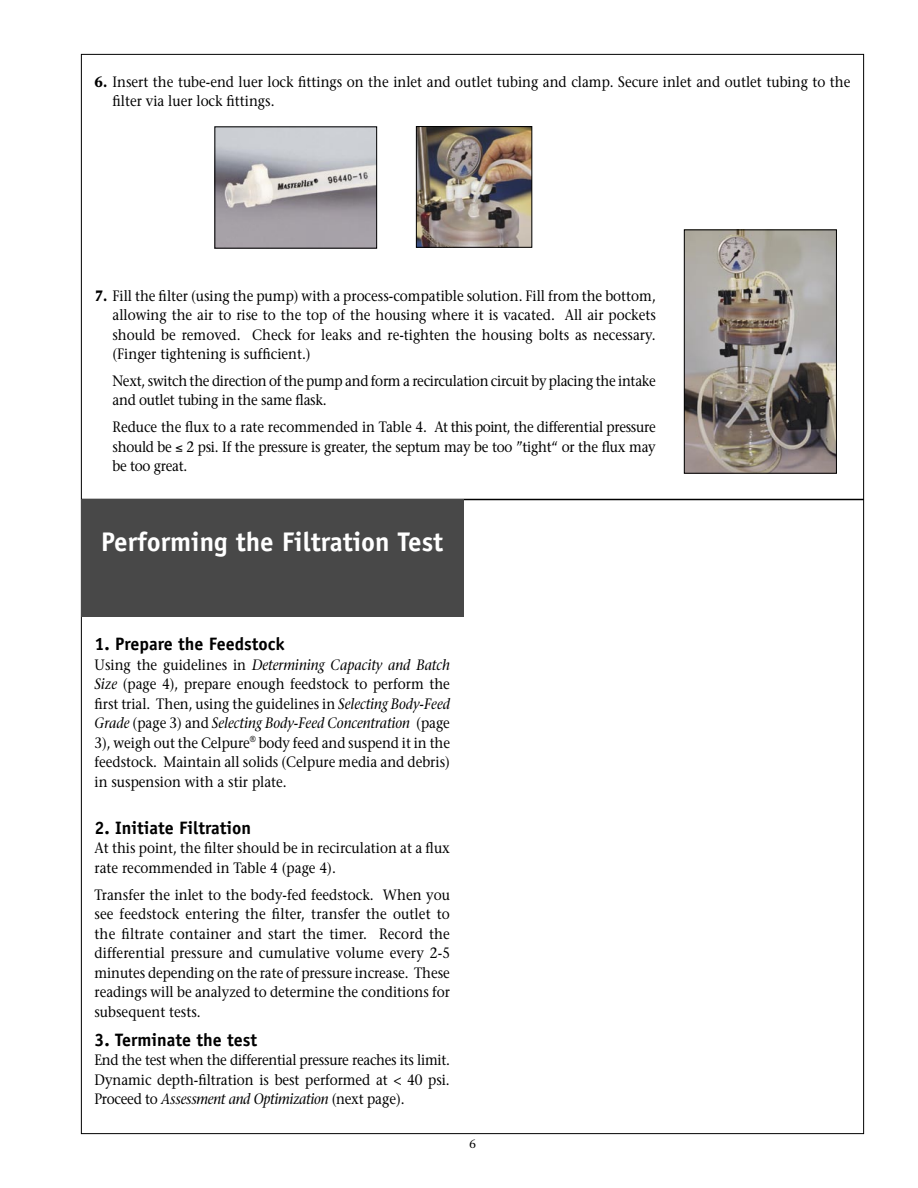
<style>
.page{position:relative;width:918px;height:1188px;background:#fff}
.page>*{position:absolute;margin:0;border:0;box-sizing:border-box;transform-origin:0 0}
.subhead{font:700 27px "Officina Sans";color:#fff}
.t1{font:700 18px "Officina Sans";color:#000}
.body{font:15px/19.5px "Stone Serif";color:#000;text-align:justify;scale:.9 1}
.body-2{font:15px/19.5px "Stone Serif";letter-spacing:-.02em;color:#000;scale:.9 1}
.t2{font:12px "Stone Serif";color:#000}
.s1{font-weight:700}
.s2{font-style:italic}
</style>
<div class="page">
<img style="left:686px;top:232px;width:149px;height:240px">
<div style="left:684px;top:230px;width:153px;height:244px;border:1px solid #000"></div>
<img style="left:418px;top:128px;width:112px;height:118px">
<div style="left:416px;top:126px;width:116px;height:122px;border:1px solid #000"></div>
<img style="left:216px;top:128px;width:159px;height:119px">
<div style="left:214px;top:126px;width:163px;height:123px;border:1px solid #000"></div>
<hr style="left:81px;top:499px;width:783px;height:1px;background:#000">
<div style="left:81px;top:500px;width:383px;height:117px;background:#484848"></div>
<p class="body" style="left:112px;top:72px;width:822px;text-indent:-18px"><span class="s1">6.</span> Insert the tube-end luer lock fittings on the inlet and outlet tubing and clamp. Secure inlet and outlet tubing to the filter via luer lock fittings.</p>
<p class="body" style="left:113px;top:285px;width:605px;text-indent:-18px"><span class="s1">7.</span> Fill the filter (using the pump) with a process-compatible solution. Fill from the bottom, allowing the air to rise to the top of the housing where it is vacated. All air pockets should be removed. Check for leaks and re-tighten the housing bolts as necessary. (Finger tightening is sufficient.)</p>
<p class="body-2" style="left:112px;top:371px;width:605px">Next, switch the direction of the pump and form a recirculation circuit by placing the intake and outlet tubing in the same flask.</p>
<p class="body" style="left:112px;top:417px;width:605px">Reduce the flux to a rate recommended in Table 4. At this point, the differential pressure should be ≤ 2 psi. If the pressure is greater, the septum may be too ”tight“ or the flux may be too great.</p>
<p class="subhead" style="left:101px;top:525px;width:344px">Performing the Filtration Test</p>
<p class="t1" style="left:95px;top:633px;width:192px">1. Prepare the Feedstock</p>
<p class="body" style="left:95px;top:655px;width:397px">Using the guidelines in <span class="s2">Determining Capacity and Batch Size</span> (page 4), prepare enough feedstock to perform the first trial. Then, using the guidelines in <span class="s2">Selecting Body-Feed Grade</span> (page 3) and <span class="s2">Selecting Body-Feed Concentration</span> (page 3), weigh out the Celpure<sup>®</sup> body feed and suspend it in the feedstock. Maintain all solids (Celpure media and debris) in suspension with a stir plate.</p>
<p class="t1" style="left:95px;top:816px;width:158px">2. Initiate Filtration</p>
<p class="body" style="left:95px;top:838px;width:397px">At this point, the filter should be in recirculation at a flux rate recommended in Table 4 (page 4).</p>
<p class="body" style="left:95px;top:885px;width:397px">Transfer the inlet to the body-fed feedstock. When you see feedstock entering the filter, transfer the outlet to the filtrate container and start the timer. Record the differential pressure and cumulative volume every 2-5 minutes depending on the rate of pressure increase. These readings will be analyzed to determine the conditions for subsequent tests.</p>
<p class="t1" style="left:95px;top:1028px;width:164px">3. Terminate the test</p>
<p class="body" style="left:95px;top:1050px;width:397px">End the test when the differential pressure reaches its limit.<br>Dynamic depth-filtration is best performed at &lt; 40 psi.<br>Proceed to <span class="s2">Assessment and Optimization</span> (next page).</p>
<p class="t2" style="left:469px;top:1136px;width:8px">6</p>
</div>
